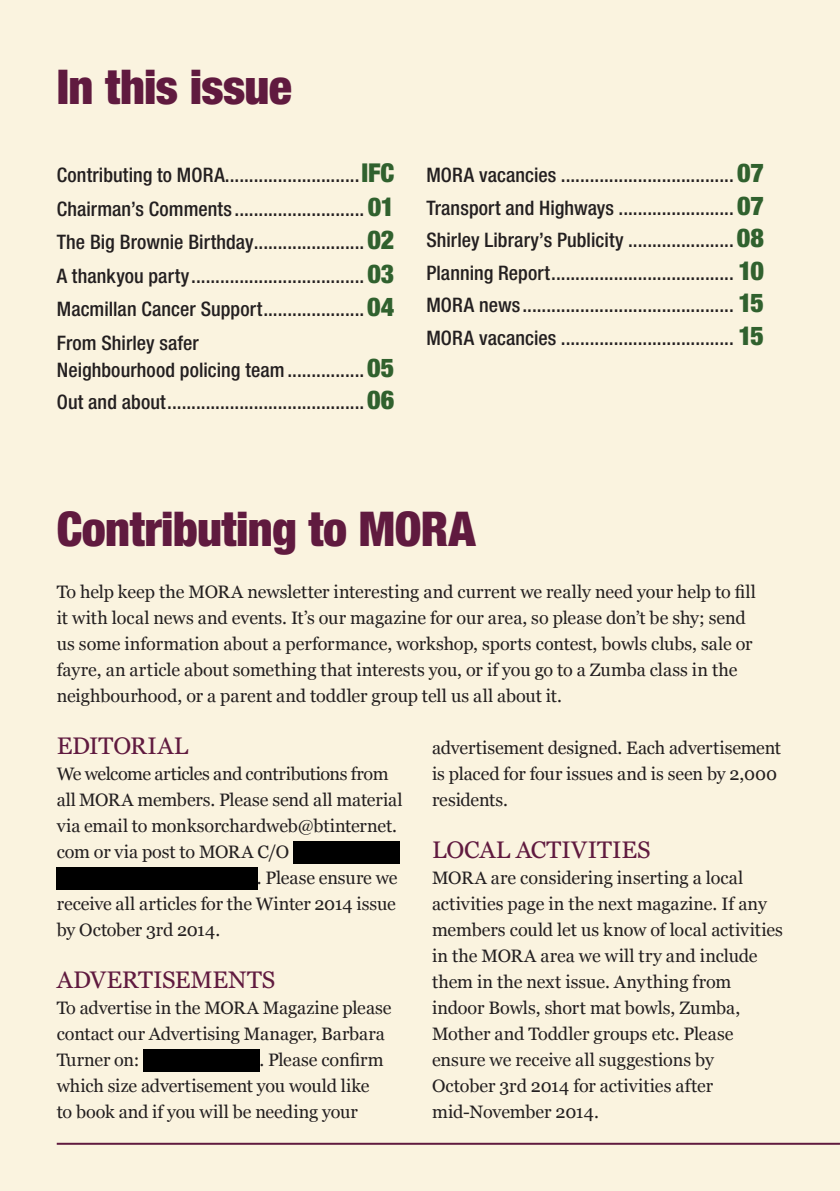
<style>
.page{position:relative;width:840px;height:1191px;background:#fff}
.page>*{position:absolute;margin:0;border:0;box-sizing:border-box;transform-origin:0 0}
._01_Page_Heading{font:900 condensed 48px "Helvetica Neue LT Std";letter-spacing:-.015em;color:#601a3f}
._04_Body_copy_Head_1{font:24px "Georgia";color:#601a3f}
.t1{font:500 condensed 20px/27px "Helvetica Neue LT Std";letter-spacing:.005em;color:#231f20}
._04_Body_copy{font:18px/26px "Georgia";letter-spacing:-.005em;color:#231f20}
._04_Body_copy-2{font:18px "Georgia";letter-spacing:-.03em;color:#231f20}
.s1{font-weight:900;font-size:26px;color:#30612e}
</style>
<div class="page">
<div style="left:0;top:0;width:839px;height:1191px;background:#faf3df"></div>
<hr style="left:57px;top:1142px;width:782px;height:2px;background:#601a3f">
<div style="left:293px;top:841px;width:106px;height:22px;background:#000"></div>
<div style="left:57px;top:867px;width:201px;height:22px;background:#000"></div>
<div style="left:143px;top:1049px;width:116px;height:22px;background:#000"></div>
<p class="_01_Page_Heading" style="left:57px;top:57px;width:236px">In this issue</p>
<p class="t1" style="left:57px;top:161px;width:339px">Contributing to MORA............................<span class="s1">IFC</span></p>
<p class="t1" style="left:57px;top:195px;width:339px">Chairman’s Comments ........................... <span class="s1">01</span></p>
<p class="t1" style="left:57px;top:228px;width:339px">The Big Brownie Birthday....................... <span class="s1">02</span></p>
<p class="t1" style="left:57px;top:262px;width:339px">A thankyou party....................................<span class="s1">03</span></p>
<p class="t1" style="left:57px;top:295px;width:339px">Macmillan Cancer Support.....................<span class="s1">04</span></p>
<p class="t1" style="left:57px;top:329px;width:339px">From Shirley safer<br>Neighbourhood policing team................<span class="s1">05</span></p>
<p class="t1" style="left:57px;top:388px;width:339px">Out and about.........................................<span class="s1">06</span></p>
<p class="t1" style="left:426px;top:161px;width:339px">MORA vacancies .................................... <span class="s1">07</span></p>
<p class="t1" style="left:426px;top:194px;width:339px">Transport and Highways ........................ <span class="s1">07</span></p>
<p class="t1" style="left:426px;top:226px;width:339px">Shirley Library’s Publicity ......................<span class="s1">08</span></p>
<p class="t1" style="left:426px;top:259px;width:339px">Planning Report...................................... <span class="s1">10</span></p>
<p class="t1" style="left:426px;top:291px;width:339px">MORA news............................................ <span class="s1">15</span></p>
<p class="t1" style="left:426px;top:324px;width:339px">MORA vacancies .................................... <span class="s1">15</span></p>
<p class="_01_Page_Heading" style="left:57px;top:499px;width:420px">Contributing to MORA</p>
<p class="_04_Body_copy" style="left:57px;top:579px;width:700px">To help keep the MORA newsletter interesting and current we really need your help to fill it with local news and events. It’s our magazine for our area, so please don’t be shy; send us some information about a performance, workshop, sports contest, bowls clubs, sale or fayre, an article about something that interests you, or if you go to a Zumba class in the neighbourhood, or a parent and toddler group tell us all about it.</p>
<p class="_04_Body_copy_Head_1" style="left:57px;top:731px;width:133px">EDITORIAL</p>
<p class="_04_Body_copy-2" style="left:57px;top:763px;width:333px">We welcome articles and contributions from</p>
<p class="_04_Body_copy" style="left:57px;top:787px;width:347px">all MORA members. Please send all material</p>
<p class="_04_Body_copy" style="left:57px;top:813px;width:342px">via email to monksorchardweb@btinternet.</p>
<p class="_04_Body_copy" style="left:57px;top:839px;width:234px">com or via post to MORA C/O</p>
<p class="_04_Body_copy" style="left:257px;top:865px;width:142px">. Please ensure we</p>
<p class="_04_Body_copy" style="left:57px;top:891px;width:340px">receive all articles for the Winter 2014 issue</p>
<p class="_04_Body_copy" style="left:57px;top:917px;width:165px">by October 3rd 2014.</p>
<p class="_04_Body_copy_Head_1" style="left:57px;top:965px;width:220px">ADVERTISEMENTS</p>
<p class="_04_Body_copy" style="left:57px;top:995px;width:336px">To advertise in the MORA Magazine please contact our Advertising Manager, Barbara<br>Turner on:</p>
<p class="_04_Body_copy" style="left:432px;top:735px;width:350px">advertisement designed. Each advertisement is placed for four issues and is seen by 2,000 residents.</p>
<p class="_04_Body_copy_Head_1" style="left:432px;top:835px;width:220px">LOCAL ACTIVITIES</p>
<p class="_04_Body_copy" style="left:432px;top:865px;width:352px">MORA are considering inserting a local activities page in the next magazine. If any members could let us know of local activities in the MORA area we will try and include them in the next issue. Anything from indoor Bowls, short mat bowls, Zumba, Mother and Toddler groups etc. Please ensure we receive all suggestions by<br>October 3rd 2014 for activities after mid-November 2014.</p>
<p class="_04_Body_copy" style="left:57px;top:1047px;width:328px;text-indent:202px">. Please confirm which size advertisement you would like to book and if you will be needing your</p>
</div>
